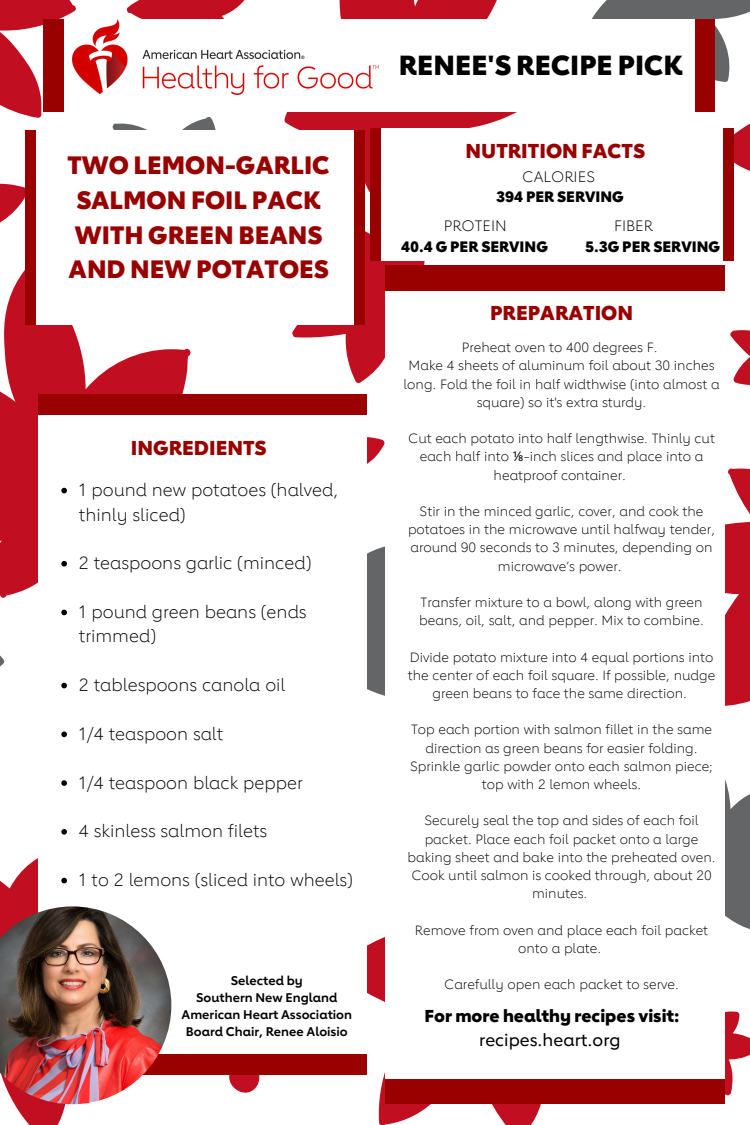
<style>
.page{position:relative;width:750px;height:1125px;background:#fff}
.page>*{position:absolute;margin:0;border:0;box-sizing:border-box;transform-origin:0 0}
.t1{font:800 27.5px "Lub Dub";color:#000}
.t2{font:800 25px/34.8px "Lub Dub";color:#900;text-align:center}
.t3{font:800 20px "Lub Dub";color:#900}
.t4{font:300 17.5px/24.4px "Lub Dub";color:#000}
.t5{font:800 17.12px "Lub Dub";color:#000}
.t6{font:500 17.12px "Lub Dub";color:#000}
.t7{font:800 15px "Lub Dub";color:#000}
.t8{font:300 15px "Lub Dub";color:#000}
.t9{font:300 13.38px/18.2px "Lub Dub";color:#000;text-align:center}
.t10{font:700 12.5px/16.9px "Lub Dub";color:#000;text-align:center}
.s1{font-family:"Noto Sans";font-weight:400}
</style>
<div class="page">
<svg style="left:0;top:0;width:76px;height:118px"></svg>
<svg style="left:0;top:183px;width:25px;height:40px"></svg>
<svg style="left:292px;top:231px;width:133px;height:152px"></svg>
<svg style="left:63px;top:117px;width:153px;height:13px"></svg>
<svg style="left:126px;top:0;width:119px;height:19px"></svg>
<svg style="left:284px;top:0;width:233px;height:193px;fill:#c10e21"></svg>
<svg style="left:0;top:270px;width:191px;height:327px;fill:#c10e21"></svg>
<svg style="left:367px;top:437px;width:18px;height:27px"></svg>
<svg style="left:0;top:586px;width:5px;height:81px"></svg>
<svg style="left:725px;top:789px;width:25px;height:140px"></svg>
<svg style="left:725px;top:1011px;width:25px;height:85px"></svg>
<svg style="left:367px;top:937px;width:174px;height:188px"></svg>
<svg style="left:725px;top:468px;width:25px;height:321px;fill:#c10e21"></svg>
<div style="left:367px;top:546px;width:18px;height:150px;background:#636566"></div>
<svg style="left:0;top:858px;width:79px;height:267px;fill:#c10e21"></svg>
<svg style="left:730px;top:330px;width:20px;height:55px"></svg>
<svg style="left:591px;top:0;width:159px;height:261px"></svg>
<svg style="left:229px;top:1075px;width:31px;height:18px"></svg>
<div style="left:51px;top:20px;width:656px;height:91px;background:#fff"></div>
<div style="left:44px;top:20px;width:20px;height:91px;background:#900"></div>
<div style="left:695px;top:20px;width:20px;height:91px;background:#900"></div>
<div style="left:29px;top:130px;width:332px;height:124px;background:#fff"></div>
<div style="left:25px;top:130px;width:11px;height:124px;background:#900"></div>
<div style="left:355px;top:130px;width:10px;height:124px;background:#900"></div>
<div style="left:39px;top:402px;width:328px;height:665px;background:#fff"></div>
<div style="left:39px;top:1055px;width:328px;height:20px;background:#900"></div>
<div style="left:39px;top:394px;width:328px;height:21px;background:#900"></div>
<div style="left:374px;top:128px;width:356px;height:132px;background:#fff"></div>
<div style="left:370px;top:128px;width:11px;height:132px;background:#900"></div>
<div style="left:723px;top:128px;width:11px;height:132px;background:#900"></div>
<div style="left:29px;top:201px;width:332px;height:123px;background:#fff"></div>
<div style="left:25px;top:201px;width:11px;height:123px;background:#900"></div>
<div style="left:355px;top:201px;width:10px;height:123px;background:#900"></div>
<div style="left:385px;top:275px;width:340px;height:820px;background:#fff"></div>
<div style="left:385px;top:1079px;width:340px;height:25px;background:#900"></div>
<div style="left:385px;top:265px;width:340px;height:25px;background:#900"></div>
<img style="left:72px;top:20px;width:307px;height:75px">
<img style="left:0;top:906px;width:171px;height:198px">
<svg style="left:61px;top:488px;width:6px;height:5px"></svg>
<svg style="left:61px;top:561px;width:6px;height:6px"></svg>
<svg style="left:61px;top:610px;width:6px;height:5px"></svg>
<svg style="left:61px;top:683px;width:6px;height:152px"></svg>
<svg style="left:61px;top:878px;width:6px;height:5px"></svg>
<h2 class="t2" style="left:68px;top:147px;width:264px">TWO LEMON-GARLIC<br>SALMON FOIL PACK<br>WITH GREEN BEANS<br>AND NEW POTATOES</h2>
<h3 class="t3" style="left:131px;top:435px;width:137px">INGREDIENTS</h3>
<h3 class="t4" style="left:79px;top:477px;width:261px">1 pound new potatoes (halved, thinly sliced)</h3>
<h3 class="t4" style="left:79px;top:550px;width:234px">2 teaspoons garlic (minced)</h3>
<h3 class="t4" style="left:79px;top:599px;width:229px">1 pound green beans (ends trimmed)</h3>
<h3 class="t4" style="left:79px;top:672px;width:208px">2 tablespoons canola oil</h3>
<h3 class="t4" style="left:79px;top:721px;width:146px">1/4 teaspoon salt</h3>
<h3 class="t4" style="left:79px;top:770px;width:225px">1/4 teaspoon black pepper</h3>
<h3 class="t4" style="left:79px;top:819px;width:190px">4 skinless salmon filets</h3>
<h3 class="t4" style="left:79px;top:867px;width:276px">1 to 2 lemons (sliced into wheels)</h3>
<p class="t10" style="left:182px;top:972px;width:172px">Selected by<br>Southern New England<br>American Heart Association<br>Board Chair, Renee Aloisio</p>
<h1 class="t1" style="left:399px;top:47px;width:286px">RENEE'S RECIPE PICK</h1>
<h3 class="t3" style="left:466px;top:138px;width:181px">NUTRITION FACTS</h3>
<p class="t8" style="left:522px;top:166px;width:74px">CALORIES</p>
<p class="t7" style="left:496px;top:187px;width:129px">394 PER SERVING</p>
<p class="t8" style="left:444px;top:216px;width:65px">PROTEIN</p>
<p class="t8" style="left:614px;top:216px;width:41px">FIBER</p>
<p class="t7" style="left:401px;top:236px;width:148px">40.4 G PER SERVING</p>
<p class="t7" style="left:585px;top:236px;width:137px">5.3G PER SERVING</p>
<h3 class="t3" style="left:490px;top:300px;width:145px">PREPARATION</h3>
<p class="t9" style="left:404px;top:338px;width:318px">Preheat oven to 400 degrees F.<br>Make 4 sheets of aluminum foil about 30 inches long. Fold the foil in half widthwise (into almost a square) so it's extra sturdy.</p>
<p class="t9" style="left:408px;top:429px;width:308px">Cut each potato into half lengthwise. Thinly cut each half into <span class="s1">⅛</span>-inch slices and place into a heatproof container.</p>
<p class="t9" style="left:408px;top:502px;width:309px">Stir in the minced garlic, cover, and cook the potatoes in the microwave until halfway tender, around 90 seconds to 3 minutes, depending on microwave’s power.</p>
<p class="t9" style="left:419px;top:593px;width:286px;text-align:left">Transfer mixture to a bowl, along with green beans, oil, salt, and pepper. Mix to combine.</p>
<p class="t9" style="left:408px;top:647px;width:309px">Divide potato mixture into 4 equal portions into the center of each foil square. If possible, nudge green beans to face the same direction.</p>
<p class="t9" style="left:410px;top:720px;width:305px">Top each portion with salmon fillet in the same direction as green beans for easier folding.<br>Sprinkle garlic powder onto each salmon piece; top with 2 lemon wheels.</p>
<p class="t9" style="left:408px;top:811px;width:310px">Securely seal the top and sides of each foil packet. Place each foil packet onto a large baking sheet and bake into the preheated oven.<br>Cook until salmon is cooked through, about 20 minutes.</p>
<p class="t9" style="left:415px;top:920px;width:295px">Remove from oven and place each foil packet onto a plate.</p>
<p class="t9" style="left:444px;top:975px;width:236px">Carefully open each packet to serve.</p>
<p class="t5" style="left:424px;top:1005px;width:257px">For more healthy recipes visit:</p>
<p class="t6" style="left:479px;top:1028px;width:143px">recipes.heart.org</p>
</div>
